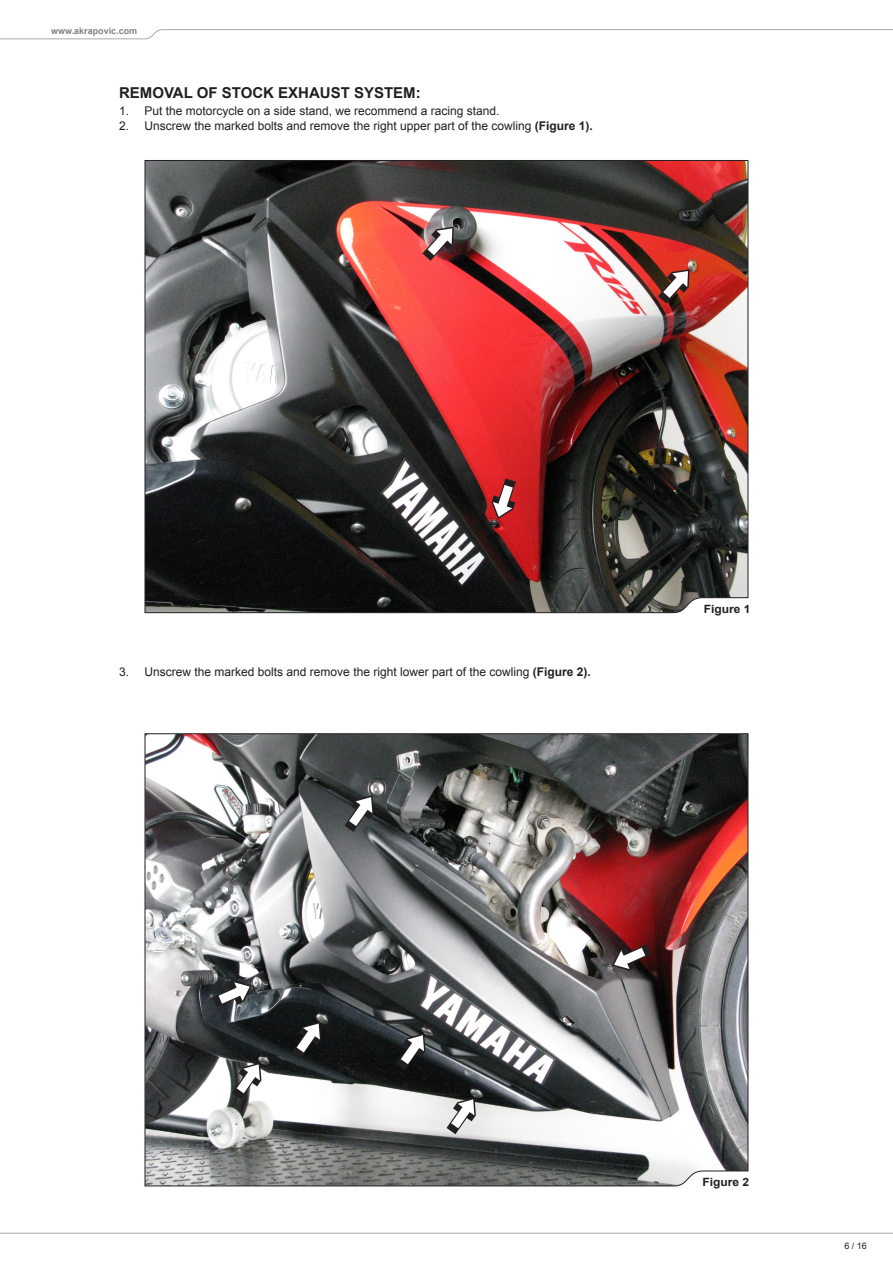
<style>
.page{position:relative;width:893px;height:1263px;background:#fff}
.page>*{position:absolute;margin:0;border:0;box-sizing:border-box;transform-origin:0 0}
.t1{font:700 15px "Arial";color:#231f20}
.body_txt_bold{font:12px "Arial";color:#231f20}
.body_txt_bold-2{font:700 11.4px "Arial";color:#231f20;scale:1.05 1}
.t2{font:700 9px "Arial";color:#808285}
.t3{font:9px "Arial";color:#231f20}
.s1{font-weight:700}
</style>
<div class="page">
<svg style="left:0;top:29px;width:893px;height:10px"></svg>
<svg style="left:0;top:1232px;width:893px;height:2px;background:#d2d3d5"></svg>
<img style="left:144px;top:160px;width:605px;height:453px">
<img style="left:144px;top:733px;width:605px;height:454px">
<svg style="left:446px;top:1097px;width:30px;height:37px"></svg>
<svg style="left:396px;top:1033px;width:30px;height:37px"></svg>
<svg style="left:292px;top:1022px;width:29px;height:36px"></svg>
<svg style="left:344px;top:795px;width:30px;height:37px"></svg>
<svg style="left:612px;top:944px;width:40px;height:26px"></svg>
<svg style="left:232px;top:1062px;width:29px;height:37px"></svg>
<svg style="left:212px;top:981px;width:40px;height:26px"></svg>
<svg style="left:422px;top:227px;width:32px;height:34px"></svg>
<svg style="left:658px;top:269px;width:31px;height:34px"></svg>
<svg style="left:491px;top:478px;width:25px;height:41px"></svg>
<p class="t2" style="left:51px;top:25px;width:88px">www.akrapovic.com</p>
<p class="t1" style="left:119px;top:83px;width:303px">REMOVAL OF STOCK EXHAUST SYSTEM:</p>
<p class="body_txt_bold" style="left:119px;top:103px;width:12px">1.</p>
<p class="body_txt_bold" style="left:119px;top:118px;width:12px">2.</p>
<p class="body_txt_bold" style="left:145px;top:103px;width:356px">Put the motorcycle on a side stand, we recommend a racing stand.</p>
<p class="body_txt_bold" style="left:145px;top:118px;width:450px">Unscrew the marked bolts and remove the right upper part of the cowling <span class="s1">(Figure 1).</span></p>
<p class="body_txt_bold" style="left:119px;top:664px;width:12px">3.</p>
<p class="body_txt_bold" style="left:145px;top:664px;width:448px">Unscrew the marked bolts and remove the right lower part of the cowling <span class="s1">(Figure 2).</span></p>
<p class="body_txt_bold-2" style="left:704px;top:601px;width:46px">Figure 1</p>
<p class="body_txt_bold-2" style="left:702px;top:1175px;width:46px">Figure 2</p>
<p class="t3" style="left:844px;top:1240px;width:24px">6 / 16</p>
</div>
